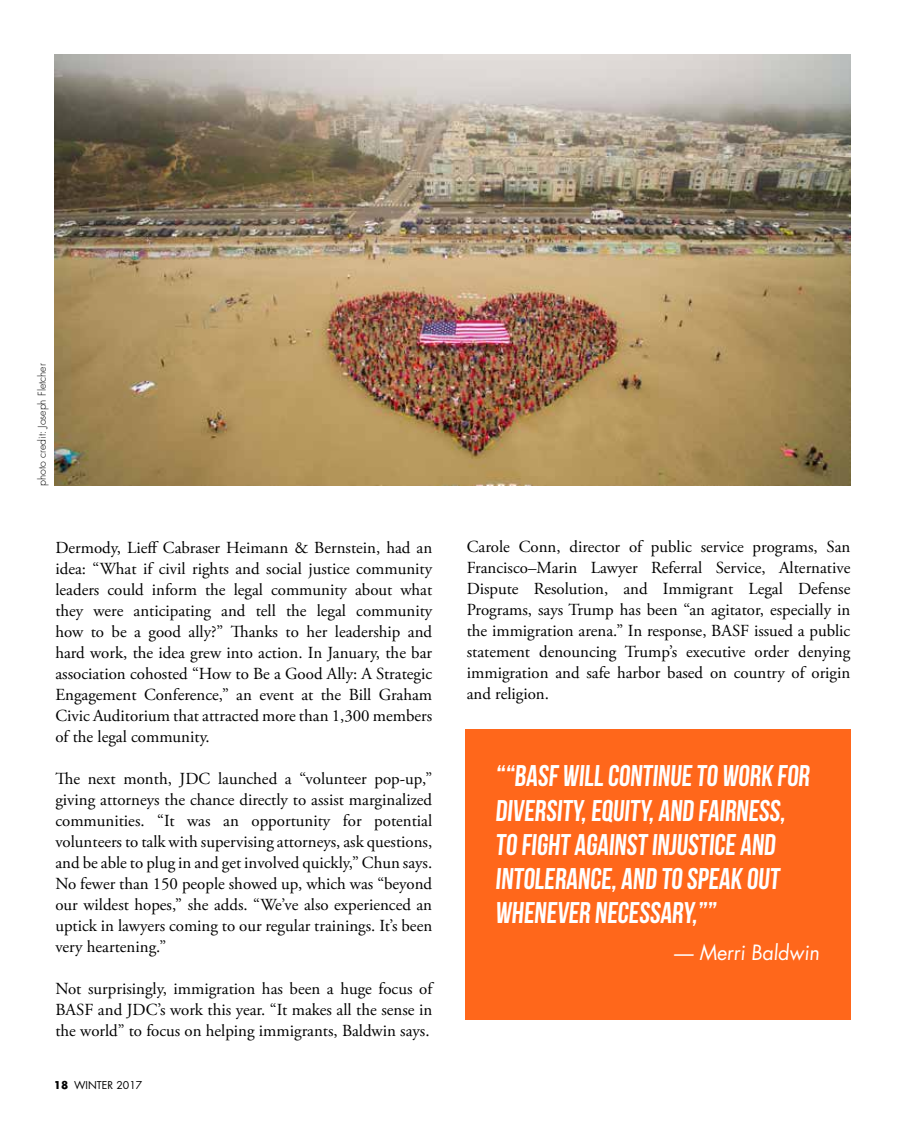
<style>
.page{position:relative;width:905px;height:1134px;background:#fff}
.page>*{position:absolute;margin:0;border:0;box-sizing:border-box;transform-origin:0 0}
.t1{font:30px/34.2px "Bebas Neue";color:#fff;scale:.95 1}
.t2{font:20.4px "Futura";color:#fff;scale:.95 1}
.t3{font:16.8px/21px "Adobe Garamond Pro";color:#000;text-align:justify}
.t4{font:300 10.5px "Futura";color:#000}
.t5{font:10.5px "Futura Std";color:#000}
.s1{font-weight:700}
</style>
<div class="page">
<div style="left:465px;top:729px;width:385px;height:291px;background:#ff671b"></div>
<img style="left:54px;top:54px;width:796px;height:432px">
<p class="t4" style="left:35px;top:486px;width:124px;rotate:-90deg">photo credit: Joseph Fletcher</p>
<p class="t3" style="left:55px;top:537px;width:378px">Dermody, Lieff Cabraser Heimann &amp; Bernstein, had an idea: “What if civil rights and social justice community leaders could inform the legal community about what they were anticipating and tell the legal community how to be a good ally?” Thanks to her leadership and hard work, the idea grew into action. In January, the bar association cohosted “How to Be a Good Ally: A Strategic Engagement Conference,” an event at the Bill Graham Civic Auditorium that attracted more than 1,300 members of the legal community.</p>
<p class="t3" style="left:55px;top:768px;width:378px">The next month, JDC launched a “volunteer pop-up,” giving attorneys the chance directly to assist marginalized communities. “It was an opportunity for potential volunteers to talk with supervising attorneys, ask questions, and be able to plug in and get involved quickly,” Chun says.<br>No fewer than 150 people showed up, which was “beyond our wildest hopes,” she adds. “We’ve also experienced an uptick in lawyers coming to our regular trainings. It’s been very heartening.”</p>
<p class="t3" style="left:55px;top:978px;width:378px">Not surprisingly, immigration has been a huge focus of BASF and JDC’s work this year. “It makes all the sense in the world” to focus on helping immigrants, Baldwin says.</p>
<p class="t5" style="left:54px;top:1079px;width:90px"><span class="s1">18</span> WINTER 2017</p>
<p class="t3" style="left:467px;top:537px;width:385px">Carole Conn, director of public service programs, San Francisco–Marin Lawyer Referral Service, Alternative Dispute Resolution, and Immigrant Legal Defense Programs, says Trump has been “an agitator, especially in the immigration arena.” In response, BASF issued a public statement denouncing Trump’s executive order denying immigration and safe harbor based on country of origin and religion.</p>
<h1 class="t1" style="left:495px;top:759px;width:335px">““BASF WILL CONTINUE TO WORK FOR<br>DIVERSITY, EQUITY, AND FAIRNESS,<br>TO FIGHT AGAINST INJUSTICE AND<br>INTOLERANCE, AND TO SPEAK OUT<br>WHENEVER NECESSARY,””</h1>
<p class="t2" style="left:673px;top:939px;width:157px">— Merri Baldwin</p>
</div>
